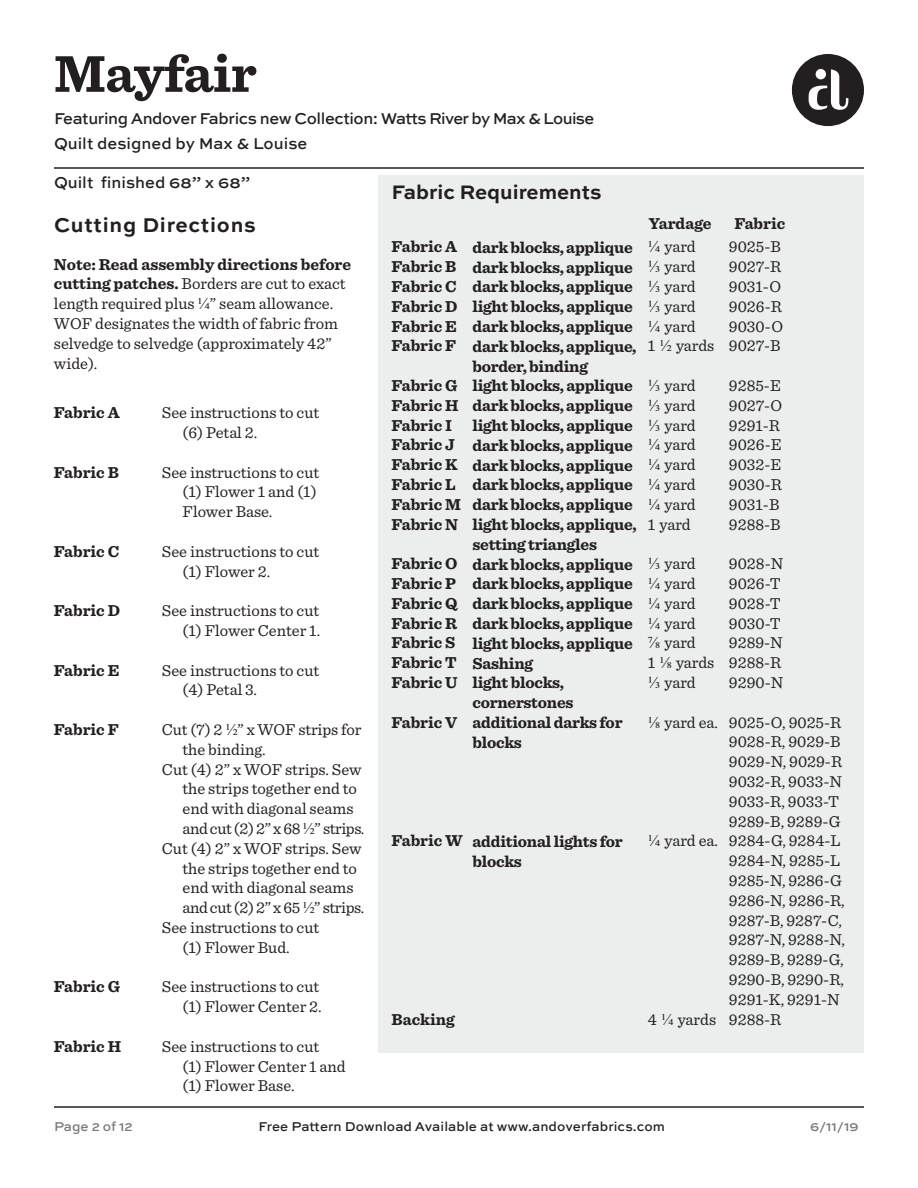
<style>
.page{position:relative;width:918px;height:1188px;background:#fff}
.page>*{position:absolute;margin:0;border:0;box-sizing:border-box;transform-origin:0 0}
.t1{font:700 54px "Sentinel";letter-spacing:-.01em;color:#231f20}
.t2{font:700 21px "Sweet Sans Pro";letter-spacing:.035em;color:#231f20}
.t3{font:700 20.55px "Sweet Sans Pro";color:#231f20}
.t4{font:16.5px/19.8px "Sentinel";color:#231f20}
.t5{font:700 16.5px/19.8px "Sentinel";letter-spacing:-.015em;color:#231f20}
.t6{font:500 16.5px/24px "Sweet Sans Pro";letter-spacing:-.025em;color:#231f20}
.t7{font:16.5px "Sentinel";letter-spacing:-.025em;color:#231f20}
.t8{font:500 16.5px "Sweet Sans Pro";color:#231f20}
.t9{font:500 13.5px "Sweet Sans Pro";letter-spacing:.005em;color:#231f20}
.t10{font:500 13.5px "Sweet Sans Pro";color:#76787b}
.s1{font-family:"Times New Roman"}
.s2{font-weight:700}
</style>
<div class="page">
<div style="left:792px;top:54px;width:72px;height:72px;background:#231f20;border-radius:50%"></div>
<svg style="left:809px;top:69px;width:39px;height:41px"></svg>
<div style="left:816px;top:69px;width:10px;height:10px;background:#fff;border-radius:50%"></div>
<hr style="left:54px;top:1106px;width:810px;height:2px;background:#231f20">
<hr style="left:54px;top:167px;width:810px;height:2px;background:#231f20">
<div style="left:378px;top:176px;width:486px;height:877px;background:#eceded"></div>
<h1 class="t1" style="left:54px;top:31px;width:204px">Mayfair</h1>
<p class="t6" style="left:54px;top:106px;width:542px">Featuring Andover Fabrics new Collection: Watts River by Max &amp; Louise<br>Quilt designed by Max &amp; Louise</p>
<p class="t8" style="left:54px;top:171px;width:198px">Quilt finished 68” x 68”</p>
<p class="t2" style="left:54px;top:209px;width:203px">Cutting Directions</p>
<p class="t5" style="left:649px;top:213px;width:64px">Yardage</p>
<p class="t5" style="left:734px;top:213px;width:52px">Fabric</p>
<p class="t3" style="left:392px;top:176px;width:212px">Fabric Requirements</p>
<p class="t5" style="left:392px;top:236px;width:68px;text-align:justify">Fabric A Fabric B Fabric C Fabric D Fabric E Fabric F</p>
<p class="t5" style="left:392px;top:375px;width:71px">Fabric G<br>Fabric H<br>Fabric I<br>Fabric J<br>Fabric K<br>Fabric L<br>Fabric M<br>Fabric N</p>
<p class="t5" style="left:392px;top:553px;width:68px">Fabric O<br>Fabric P<br>Fabric Q<br>Fabric R<br>Fabric S<br>Fabric T<br>Fabric U</p>
<p class="t5" style="left:392px;top:711px;width:67px">Fabric V</p>
<p class="t4" style="left:648px;top:236px;width:68px"><span class="s1">¼</span> yard<br><span class="s1">⅓</span> yard<br><span class="s1">⅓</span> yard<br><span class="s1">⅓</span> yard<br><span class="s1">¼</span> yard<br>1 <span class="s1">½</span> yards</p>
<p class="t4" style="left:648px;top:375px;width:49px;text-align:justify"><span class="s1">⅓</span> yard <span class="s1">⅓</span> yard <span class="s1">⅓</span> yard <span class="s1">¼</span> yard <span class="s1">¼</span> yard <span class="s1">¼</span> yard <span class="s1">¼</span> yard 1 yard</p>
<p class="t4" style="left:648px;top:553px;width:68px"><span class="s1">⅓</span> yard<br><span class="s1">¼</span> yard<br><span class="s1">¼</span> yard<br><span class="s1">¼</span> yard<br><span class="s1">⅞</span> yard<br>1 <span class="s1">⅛</span> yards <span class="s1">⅓</span> yard</p>
<p class="t4" style="left:648px;top:711px;width:72px"><span class="s1">⅛</span> yard ea.</p>
<p class="t5" style="left:472px;top:237px;width:166px">dark blocks, applique dark blocks, applique dark blocks, applique light blocks, applique dark blocks, applique dark blocks, applique, border, binding<br>light blocks, applique dark blocks, applique light blocks, applique dark blocks, applique dark blocks, applique dark blocks, applique dark blocks, applique light blocks, applique, setting triangles dark blocks, applique dark blocks, applique dark blocks, applique dark blocks, applique light blocks, applique<br>Sashing<br>light blocks, cornerstones additional darks for blocks</p>
<p class="t4" style="left:729px;top:236px;width:56px">9025-B<br>9027-R<br>9031-O<br>9026-R<br>9030-O<br>9027-B</p>
<p class="t4" style="left:729px;top:375px;width:55px">9285-E<br>9027-O<br>9291-R<br>9026-E<br>9032-E<br>9030-R<br>9031-B<br>9288-B</p>
<p class="t4" style="left:729px;top:553px;width:56px">9028-N<br>9026-T<br>9028-T<br>9030-T<br>9289-N<br>9288-R<br>9290-N</p>
<p class="t4" style="left:729px;top:711px;width:118px">9025-O, 9025-R<br>9028-R, 9029-B<br>9029-N, 9029-R<br>9032-R, 9033-N<br>9033-R, 9033-T<br>9289-B, 9289-G<br>9284-G, 9284-L<br>9284-N, 9285-L<br>9285-N, 9286-G<br>9286-N, 9286-R,<br>9287-B, 9287-C,<br>9287-N, 9288-N,<br>9289-B, 9289-G,<br>9290-B, 9290-R,<br>9291-K, 9291-N<br>9288-R</p>
<p class="t4" style="left:54px;top:253px;width:299px"><span class="s2">Note: Read assembly directions before cutting patches.</span> Borders are cut to exact length required plus <span class="s1">¼</span>” seam allowance.<br>WOF designates the width of fabric from selvedge to selvedge (approximately 42” wide).</p>
<p class="t5" style="left:54px;top:402px;width:67px">Fabric A</p>
<p class="t4" style="left:183px;top:402px;width:138px;text-indent:-21px">See instructions to cut (6) Petal 2.</p>
<p class="t5" style="left:54px;top:461px;width:66px">Fabric B</p>
<p class="t4" style="left:183px;top:461px;width:138px;text-indent:-21px">See instructions to cut (1) Flower 1 and (1)<br>Flower Base.</p>
<p class="t5" style="left:54px;top:541px;width:67px">Fabric C</p>
<p class="t4" style="left:183px;top:540px;width:138px;text-indent:-21px">See instructions to cut (1) Flower 2.</p>
<p class="t5" style="left:54px;top:600px;width:68px">Fabric D</p>
<p class="t4" style="left:162px;top:600px;width:160px;text-align:right">See instructions to cut (1) Flower Center 1.</p>
<p class="t5" style="left:54px;top:659px;width:67px">Fabric E</p>
<p class="t4" style="left:183px;top:659px;width:138px;text-indent:-21px">See instructions to cut (4) Petal 3.</p>
<p class="t5" style="left:54px;top:719px;width:66px">Fabric F</p>
<p class="t4" style="left:162px;top:719px;width:201px">Cut (7) 2 <span class="s1">½</span>” x WOF strips for</p>
<p class="t4" style="left:183px;top:738px;width:85px">the binding.</p>
<p class="t4" style="left:162px;top:758px;width:201px">Cut (4) 2” x WOF strips. Sew</p>
<p class="t4" style="left:183px;top:778px;width:176px">the strips together end to</p>
<p class="t4" style="left:183px;top:798px;width:172px">end with diagonal seams</p>
<p class="t7" style="left:183px;top:816px;width:183px">and cut (2) 2” x 68 <span class="s1">½</span>” strips.</p>
<p class="t4" style="left:162px;top:837px;width:201px">Cut (4) 2” x WOF strips. Sew</p>
<p class="t4" style="left:183px;top:857px;width:176px">the strips together end to</p>
<p class="t4" style="left:183px;top:877px;width:172px">end with diagonal seams</p>
<p class="t7" style="left:183px;top:895px;width:183px">and cut (2) 2” x 65 <span class="s1">½</span>” strips.</p>
<p class="t4" style="left:162px;top:917px;width:159px">See instructions to cut</p>
<p class="t4" style="left:183px;top:936px;width:109px">(1) Flower Bud.</p>
<p class="t5" style="left:54px;top:976px;width:68px">Fabric G</p>
<p class="t4" style="left:162px;top:976px;width:161px;text-align:right">See instructions to cut (1) Flower Center 2.</p>
<p class="t5" style="left:54px;top:1036px;width:69px">Fabric H</p>
<p class="t4" style="left:183px;top:1035px;width:165px;text-indent:-21px">See instructions to cut<br>(1) Flower Center 1 and (1) Flower Base.</p>
<p class="t5" style="left:392px;top:830px;width:73px">Fabric W</p>
<p class="t4" style="left:648px;top:830px;width:72px"><span class="s1">¼</span> yard ea.</p>
<p class="t5" style="left:472px;top:831px;width:152px">additional lights for blocks</p>
<p class="t5" style="left:392px;top:1008px;width:65px">Backing</p>
<p class="t4" style="left:648px;top:1008px;width:70px">4 <span class="s1">¼</span> yards</p>
<p class="t10" style="left:54px;top:1116px;width:80px">Page 2 of 12</p>
<p class="t9" style="left:259px;top:1117px;width:408px">Free Pattern Download Available at www.andoverfabrics.com</p>
<p class="t10" style="left:810px;top:1117px;width:50px">6/11/19</p>
</div>
